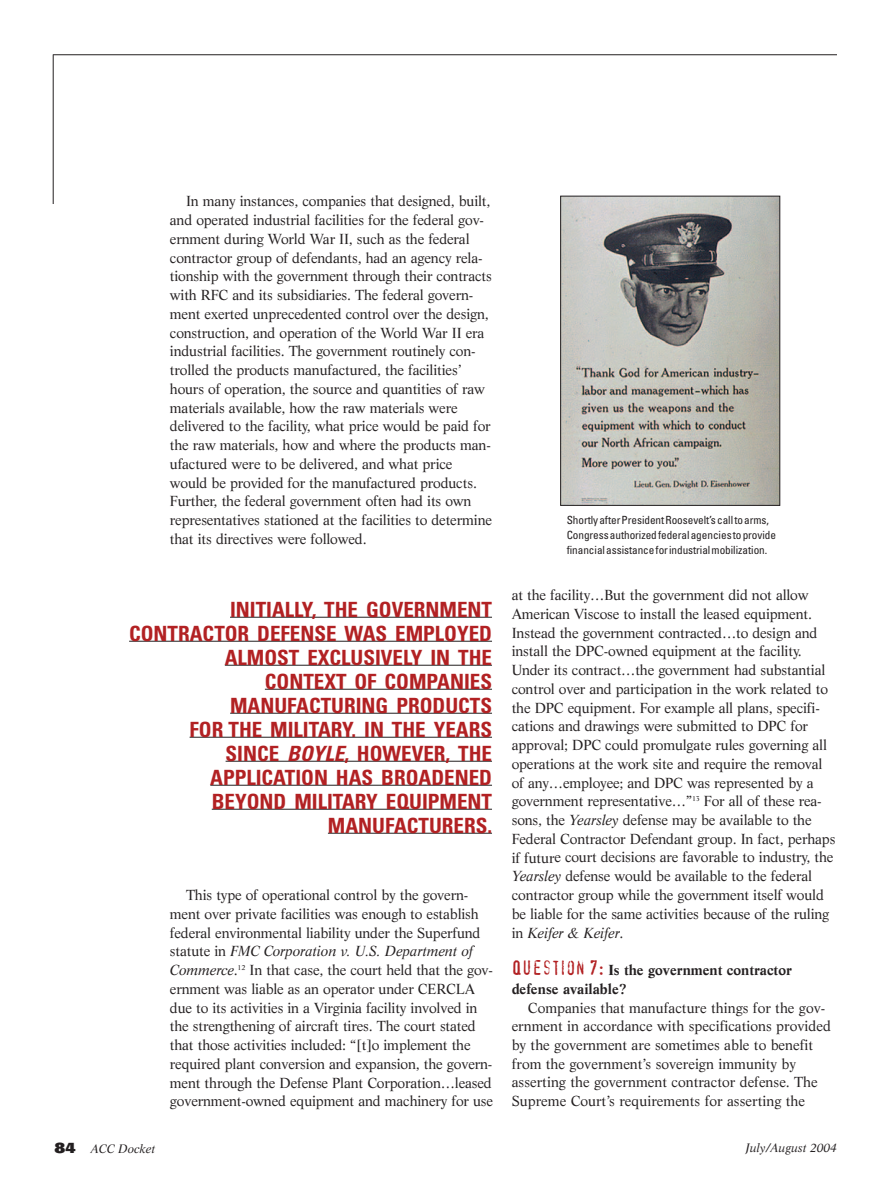
<style>
.page{position:relative;width:891px;height:1188px;background:#fff}
.page>*{position:absolute;margin:0;border:0;box-sizing:border-box;transform-origin:0 0}
.t1{font:700 condensed 21px/24px "Univers";color:#b22123;text-align:right}
.t2{font:14.25px/18.8px "Life";letter-spacing:-.01em;color:#231f20}
.t3{font:700 14.25px/18.8px "Life";color:#231f20}
.t4{font:italic 12px "Life";color:#231f20}
.t5{font:condensed 11.25px/15px "Univers";letter-spacing:-.005em;color:#231f20}
.s1{font-style:italic}
.s2{font-family:"Confidential";font-weight:400;font-size:19.5px;color:#b22123}
.s3{font-family:"Folio";font-weight:800;font-style:normal;font-size:15px}
</style>
<div class="page">
<hr style="left:53px;top:54px;width:784px;height:1px;background:#231f20">
<hr style="left:53px;top:54px;width:1px;height:150px;background:#231f20">
<img style="left:562px;top:198px;width:216px;height:306px">
<div style="left:560px;top:196px;width:220px;height:310px;border:1px solid #231f20"></div>
<hr style="left:230px;top:617px;width:262px;height:1px;background:#231f20">
<hr style="left:129px;top:641px;width:363px;height:1px;background:#231f20">
<hr style="left:225px;top:665px;width:267px;height:1px;background:#231f20">
<hr style="left:265px;top:689px;width:227px;height:1px;background:#231f20">
<hr style="left:230px;top:713px;width:262px;height:1px;background:#231f20">
<hr style="left:190px;top:737px;width:302px;height:1px;background:#231f20">
<hr style="left:226px;top:761px;width:266px;height:1px;background:#231f20">
<hr style="left:210px;top:785px;width:282px;height:1px;background:#231f20">
<hr style="left:212px;top:809px;width:280px;height:1px;background:#231f20">
<hr style="left:328px;top:833px;width:164px;height:1px;background:#231f20">
<p class="t2" style="left:170px;top:193px;width:324px;text-indent:16px">In many instances, companies that designed, built, and operated industrial facilities for the federal gov&shy;ernment during World War II, such as the federal contractor group of defendants, had an agency rela&shy;tionship with the government through their contracts with RFC and its subsidiaries. The federal govern&shy;ment exerted unprecedented control over the design, construction, and operation of the World War II era industrial facilities. The government routinely con&shy;trolled the products manufactured, the facilities’ hours of operation, the source and quantities of raw materials available, how the raw materials were delivered to the facility, what price would be paid for the raw materials, how and where the products man&shy;ufactured were to be delivered, and what price would be provided for the manufactured products.<br>Further, the federal government often had its own representatives stationed at the facilities to determine that its directives were followed.</p>
<p class="t1" style="left:129px;top:599px;width:364px">INITIALLY, THE GOVERNMENT<br>CONTRACTOR DEFENSE WAS EMPLOYED<br>ALMOST EXCLUSIVELY IN THE<br>CONTEXT OF COMPANIES<br>MANUFACTURING PRODUCTS<br>FOR THE MILITARY. IN THE YEARS<br>SINCE <span class="s1">BOYLE</span>, HOWEVER, THE<br>APPLICATION HAS BROADENED<br>BEYOND MILITARY EQUIPMENT<br>MANUFACTURERS.</p>
<p class="t2" style="left:170px;top:887px;width:325px;text-indent:16px">This type of operational control by the govern&shy;ment over private facilities was enough to establish federal environmental liability under the Superfund statute in <span class="s1">FMC Corporation v. U.S. Department of Commerce</span>.<sup>12</sup> In that case, the court held that the gov&shy;ernment was liable as an operator under CERCLA due to its activities in a Virginia facility involved in the strengthening of aircraft tires. The court stated that those activities included: “[t]o implement the required plant conversion and expansion, the govern&shy;ment through the Defense Plant Corporation…leased government-owned equipment and machinery for use</p>
<p class="t5" style="left:567px;top:514px;width:211px">ShortlyafterPresidentRoosevelt’scalltoarms,<br>Congressauthorizedfederalagenciestoprovide financialassistanceforindustrialmobilization.</p>
<p class="t2" style="left:512px;top:587px;width:325px">at the facility…But the government did not allow American Viscose to install the leased equipment.<br>Instead the government contracted…to design and install the DPC-owned equipment at the facility.<br>Under its contract…the government had substantial control over and participation in the work related to the DPC equipment. For example all plans, specifi&shy;cations and drawings were submitted to DPC for approval; DPC could promulgate rules governing all operations at the work site and require the removal of any…employee; and DPC was represented by a government representative…”<sup>13</sup> For all of these rea&shy;sons, the <span class="s1">Yearsley</span> defense may be available to the Federal Contractor Defendant group. In fact, perhaps if future court decisions are favorable to industry, the <span class="s1">Yearsley</span> defense would be available to the federal contractor group while the government itself would be liable for the same activities because of the ruling in <span class="s1">Keifer &amp; Keifer</span>.</p>
<p class="t3" style="left:512px;top:962px;width:282px"><span class="s2">QUESTION 7:</span> Is the government contractor defense available?</p>
<p class="t2" style="left:512px;top:999px;width:321px;text-indent:16px">Companies that manufacture things for the gov&shy;ernment in accordance with specifications provided by the government are sometimes able to benefit from the government’s sovereign immunity by asserting the government contractor defense. The Supreme Court’s requirements for asserting the</p>
<p class="t4" style="left:54px;top:1144px;width:102px"><span class="s3">84</span> ACC Docket</p>
<p class="t4" style="left:746px;top:1143px;width:93px">July/August 2004</p>
</div>
